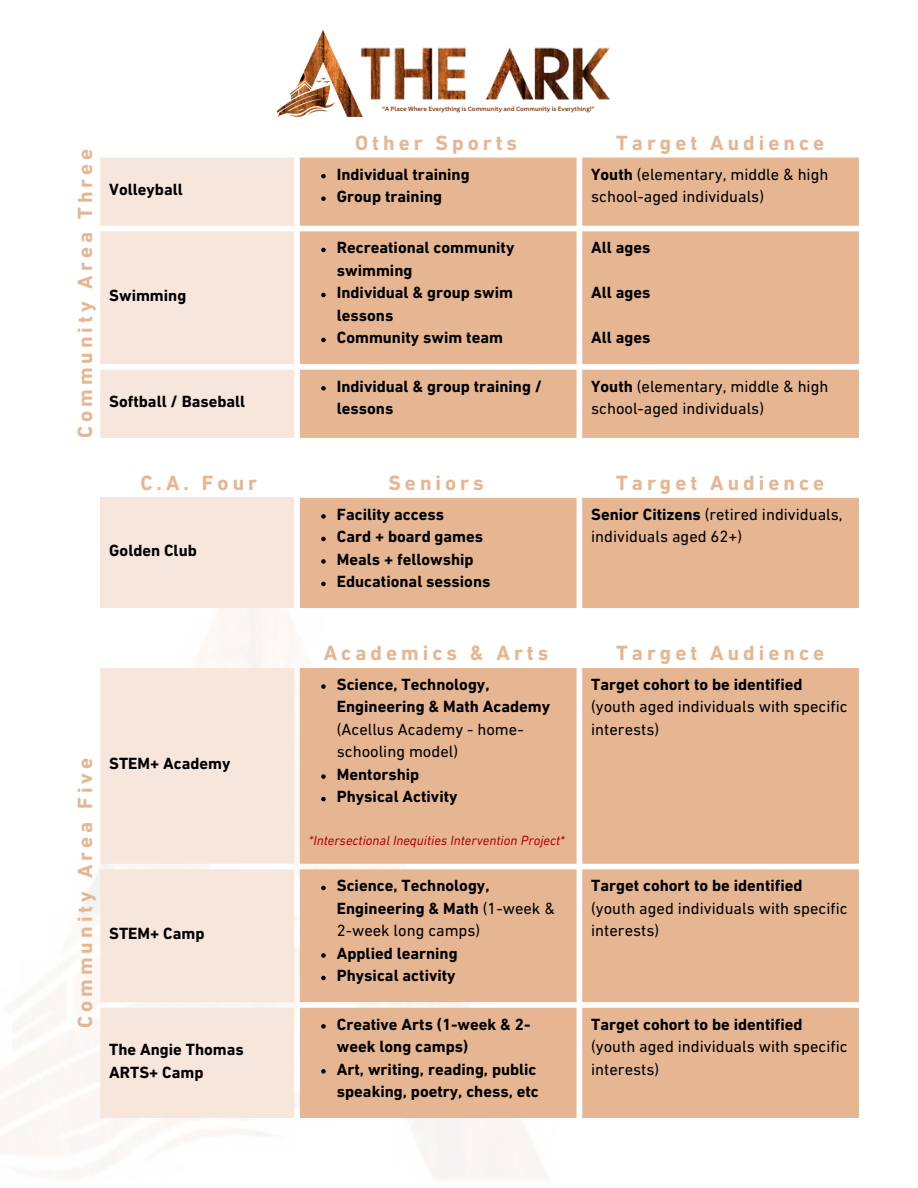
<style>
.page{position:relative;width:918px;height:1188px;background:#fff}
.page>*{position:absolute;margin:0;border:0;box-sizing:border-box;transform-origin:0 0}
.t1{font:700 21px "DIN Next LT Pro";letter-spacing:.19em;color:#e6b692}
.t2{font:700 16.5px/22.5px "DIN Next LT Pro";color:#000}
.t3{font:16.5px/22.5px "DIN Next LT Pro";color:#000}
.t4{font:italic 13.5px "DIN Next LT Pro";color:#af0505}
.t5{font:700 6px "Canva Sans";color:#874318}
.s1{font-weight:700}
.s2{font-weight:400}
</style>
<div class="page">
<img style="left:276px;top:30px;width:87px;height:88px">
<img style="left:351px;top:40px;width:259px;height:70px">
<div style="left:100px;top:158px;width:194px;height:280px;background:#f6e6db"></div>
<div style="left:300px;top:158px;width:559px;height:280px;background:#e6b692"></div>
<svg style="left:321px;top:174px;width:5px;height:4px"></svg>
<svg style="left:321px;top:196px;width:5px;height:5px"></svg>
<svg style="left:321px;top:248px;width:5px;height:4px"></svg>
<svg style="left:321px;top:293px;width:5px;height:4px"></svg>
<svg style="left:321px;top:338px;width:5px;height:4px"></svg>
<svg style="left:321px;top:386px;width:5px;height:5px"></svg>
<div style="left:100px;top:498px;width:194px;height:110px;background:#f6e6db"></div>
<div style="left:300px;top:498px;width:559px;height:110px;background:#e6b692"></div>
<svg style="left:321px;top:514px;width:5px;height:5px"></svg>
<svg style="left:321px;top:537px;width:5px;height:4px"></svg>
<svg style="left:321px;top:559px;width:5px;height:5px"></svg>
<svg style="left:321px;top:582px;width:5px;height:4px"></svg>
<div style="left:100px;top:668px;width:194px;height:450px;background:#f6e6db"></div>
<div style="left:300px;top:668px;width:559px;height:450px;background:#e6b692"></div>
<svg style="left:321px;top:684px;width:5px;height:5px"></svg>
<svg style="left:321px;top:774px;width:5px;height:5px"></svg>
<svg style="left:321px;top:797px;width:5px;height:4px"></svg>
<svg style="left:321px;top:886px;width:5px;height:4px"></svg>
<svg style="left:321px;top:953px;width:5px;height:5px"></svg>
<svg style="left:321px;top:976px;width:5px;height:4px"></svg>
<svg style="left:321px;top:1024px;width:5px;height:5px"></svg>
<svg style="left:321px;top:1069px;width:5px;height:5px"></svg>
<p class="t1" style="left:77px;top:438px;width:291px;rotate:-90deg">Community Area Three</p>
<p class="t2" style="left:109px;top:179px;width:75px">Volleyball</p>
<p class="t2" style="left:109px;top:286px;width:79px">Swimming</p>
<p class="t2" style="left:109px;top:391px;width:137px">Softball / Baseball</p>
<p class="t5" style="left:382px;top:105px;width:214px">“A Place Where Everything is Community and Community is Everything!”</p>
<p class="t1" style="left:355px;top:134px;width:164px">Other Sports</p>
<p class="t1" style="left:616px;top:134px;width:209px">Target Audience</p>
<p class="t2" style="left:337px;top:164px;width:134px">Individual training</p>
<p class="t2" style="left:337px;top:187px;width:107px">Group training</p>
<p class="t2" style="left:337px;top:238px;width:179px">Recreational community swimming</p>
<p class="t2" style="left:337px;top:283px;width:178px">Individual &amp; group swim lessons</p>
<p class="t2" style="left:337px;top:328px;width:168px">Community swim team</p>
<p class="t3" style="left:591px;top:164px;width:239px"><span class="s1">Youth</span> (elementary, middle &amp; high school-aged individuals)</p>
<p class="t2" style="left:591px;top:238px;width:61px">All ages</p>
<p class="t2" style="left:591px;top:283px;width:61px">All ages</p>
<p class="t2" style="left:591px;top:328px;width:61px">All ages</p>
<p class="t2" style="left:337px;top:376px;width:207px">Individual &amp; group training / lessons</p>
<p class="t3" style="left:591px;top:376px;width:239px"><span class="s1">Youth</span> (elementary, middle &amp; high school-aged individuals)</p>
<p class="t1" style="left:141px;top:474px;width:118px">C.A. Four</p>
<p class="t1" style="left:388px;top:474px;width:97px">Seniors</p>
<p class="t1" style="left:616px;top:474px;width:209px">Target Audience</p>
<p class="t2" style="left:109px;top:541px;width:89px">Golden Club</p>
<p class="t2" style="left:337px;top:504px;width:109px">Facility access</p>
<p class="t2" style="left:337px;top:527px;width:148px">Card + board games</p>
<p class="t2" style="left:337px;top:549px;width:138px">Meals + fellowship</p>
<p class="t2" style="left:337px;top:572px;width:155px">Educational sessions</p>
<p class="t3" style="left:591px;top:504px;width:253px"><span class="s1">Senior Citizens</span> (retired individuals, individuals aged 62+)</p>
<p class="t1" style="left:77px;top:1028px;width:272px;rotate:-90deg">Community Area Five</p>
<p class="t2" style="left:109px;top:754px;width:123px">STEM+ Academy</p>
<p class="t2" style="left:109px;top:924px;width:97px">STEM+ Camp</p>
<p class="t2" style="left:109px;top:1040px;width:136px">The Angie Thomas<br>ARTS+ Camp</p>
<p class="t1" style="left:324px;top:644px;width:226px">Academics &amp; Arts</p>
<p class="t1" style="left:616px;top:644px;width:209px">Target Audience</p>
<p class="t2" style="left:337px;top:675px;width:215px">Science, Technology,<br>Engineering &amp; Math Academy <span class="s2">(Acellus Academy - home&shy;schooling model)</span></p>
<p class="t2" style="left:337px;top:765px;width:84px">Mentorship</p>
<p class="t2" style="left:337px;top:787px;width:122px">Physical Activity</p>
<p class="t4" style="left:309px;top:835px;width:257px">*Intersectional Inequities Intervention Project*</p>
<p class="t2" style="left:337px;top:876px;width:219px">Science, Technology,<br>Engineering &amp; Math <span class="s2">(1-week &amp;<br>2-week long camps)</span></p>
<p class="t2" style="left:337px;top:943px;width:122px">Applied learning</p>
<p class="t2" style="left:337px;top:966px;width:120px">Physical activity</p>
<p class="t2" style="left:337px;top:1014px;width:195px">Creative Arts (1-week &amp; 2- week long camps)</p>
<p class="t2" style="left:337px;top:1059px;width:204px">Art, writing, reading, public speaking, poetry, chess, etc</p>
<p class="t3" style="left:591px;top:675px;width:258px"><span class="s1">Target cohort to be identified </span>(youth aged individuals with specific interests)</p>
<p class="t3" style="left:591px;top:876px;width:258px"><span class="s1">Target cohort to be identified </span>(youth aged individuals with specific interests)</p>
<p class="t3" style="left:591px;top:1014px;width:258px"><span class="s1">Target cohort to be identified </span>(youth aged individuals with specific interests)</p>
</div>
